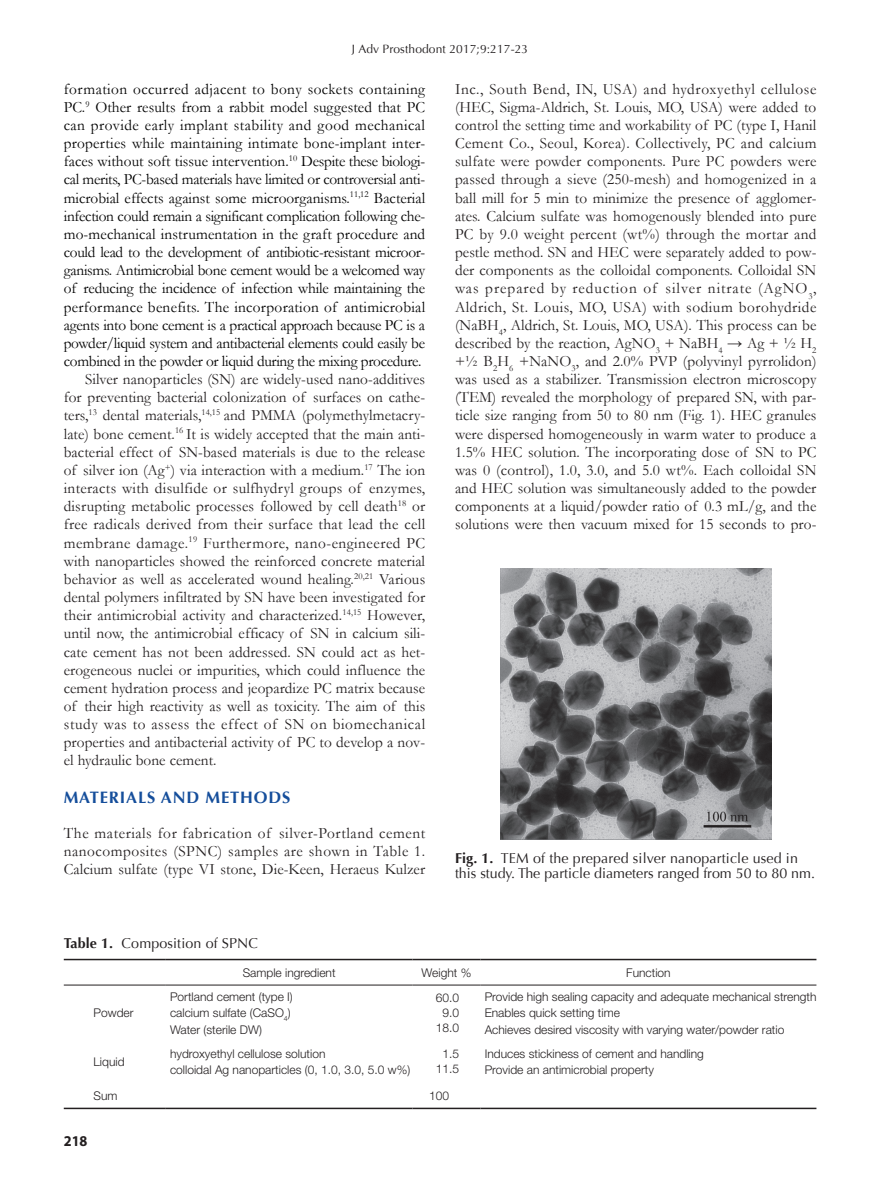
<style>
.page{position:relative;width:893px;height:1191px;background:#fff}
.page>*{position:absolute;margin:0;border:0;box-sizing:border-box;transform-origin:0 0}
.t1{font:700 16.5px "Optima";color:#154e9b}
.t2{font:15.75px/18.1px "Garamond";letter-spacing:.005em;color:#231f20;text-align:justify}
.t3{font:15.75px/18.1px "Garamond";letter-spacing:-.02em;color:#030303;text-align:justify}
.t4{font:700 15px "Myriad Pro";color:#231f20;scale:.95 1}
.t5{font:14.25px/15.8px "Optima";letter-spacing:.01em;color:#231f20}
.t6{font:300 12px/16.5px "Helvetica Neue LT Pro";color:#231f20}
.t7{font:12px "Optima";letter-spacing:.01em;color:#231f20}
.s1{font-weight:700}
</style>
<div class="page">
<img style="left:500px;top:568px;width:271px;height:271px">
<hr style="left:64px;top:958px;width:102px;height:2px;background:#231f20">
<hr style="left:166px;top:958px;width:246px;height:2px;background:#231f20">
<hr style="left:412px;top:958px;width:68px;height:2px;background:#231f20">
<hr style="left:480px;top:958px;width:336px;height:2px;background:#231f20">
<hr style="left:64px;top:1107px;width:102px;height:2px;background:#231f20">
<hr style="left:166px;top:1107px;width:246px;height:2px;background:#231f20">
<hr style="left:412px;top:1107px;width:68px;height:2px;background:#231f20">
<hr style="left:480px;top:1107px;width:336px;height:2px;background:#231f20">
<hr style="left:64px;top:984px;width:102px;height:1px;background:#231f20">
<hr style="left:166px;top:984px;width:246px;height:1px;background:#231f20">
<hr style="left:412px;top:984px;width:68px;height:1px;background:#231f20">
<hr style="left:480px;top:984px;width:336px;height:1px;background:#231f20">
<p class="t7" style="left:352px;top:42px;width:178px">J Adv Prosthodont 2017;9:217-23</p>
<p class="t3" style="left:64px;top:79px;width:363px">formation occurred adjacent to bony sockets containing PC.<sup>9</sup> Other results from a rabbit model suggested that PC can provide early implant stability and good mechanical properties while maintaining intimate bone-implant inter&shy;faces without soft tissue intervention.<sup>10</sup> Despite these biologi&shy;cal merits, PC-based materials have limited or controversial anti&shy;microbial effects against some microorganisms.<sup>11,12</sup> Bacterial infection could remain a significant complication following che&shy;mo-mechanical instrumentation in the graft procedure and could lead to the development of antibiotic-resistant microor&shy;ganisms. Antimicrobial bone cement would be a welcomed way of reducing the incidence of infection while maintaining the performance benefits. The incorporation of antimicrobial agents into bone cement is a practical approach because PC is a powder/liquid system and antibacterial elements could easily be combined in the powder or liquid during the mixing procedure.</p>
<p class="t2" style="left:64px;top:370px;width:363px;text-indent:21px">Silver nanoparticles (SN) are widely-used nano-additives for preventing bacterial colonization of surfaces on cathe&shy;ters,<sup>13</sup> dental materials,<sup>14,15</sup> and PMMA (polymethylmetacry&shy;late) bone cement.<sup>16</sup> It is widely accepted that the main anti&shy;bacterial effect of SN-based materials is due to the release of silver ion (Ag<sup>+</sup>) via interaction with a medium.<sup>17</sup> The ion interacts with disulfide or sulfhydryl groups of enzymes, disrupting metabolic processes followed by cell death<sup>18</sup> or free radicals derived from their surface that lead the cell membrane damage.<sup>19</sup> Furthermore, nano-engineered PC with nanoparticles showed the reinforced concrete material behavior as well as accelerated wound healing.<sup>20,21</sup> Various dental polymers infiltrated by SN have been investigated for their antimicrobial activity and characterized.<sup>14,15</sup> However, until now, the antimicrobial efficacy of SN in calcium sili&shy;cate cement has not been addressed. SN could act as het&shy;erogeneous nuclei or impurities, which could influence the cement hydration process and jeopardize PC matrix because of their high reactivity as well as toxicity. The aim of this study was to assess the effect of SN on biomechanical properties and antibacterial activity of PC to develop a nov&shy;el hydraulic bone cement.</p>
<p class="t1" style="left:64px;top:787px;width:26px">MATERIALS</p>
<p class="t1" style="left:161px;top:787px;width:14px">AND</p>
<p class="t1" style="left:206px;top:787px;width:13px">METHODS</p>
<p class="t2" style="left:64px;top:823px;width:363px">The materials for fabrication of silver-Portland cement nanocomposites (SPNC) samples are shown in Table 1.<br>Calcium sulfate (type VI stone, Die-Keen, Heraeus Kulzer</p>
<p class="t2" style="left:455px;top:79px;width:363px">Inc., South Bend, IN, USA) and hydroxyethyl cellulose (HEC, Sigma-Aldrich, St. Louis, MO, USA) were added to control the setting time and workability of PC (type I, Hanil Cement Co., Seoul, Korea). Collectively, PC and calcium sulfate were powder components. Pure PC powders were passed through a sieve (250-mesh) and homogenized in a ball mill for 5 min to minimize the presence of agglomer&shy;ates. Calcium sulfate was homogenously blended into pure PC by 9.0 weight percent (wt%) through the mortar and pestle method. SN and HEC were separately added to pow&shy;der components as the colloidal components. Colloidal SN was prepared by reduction of silver nitrate (AgNO<sub>3</sub>, Aldrich, St. Louis, MO, USA) with sodium borohydride (NaBH<sub>4</sub>, Aldrich, St. Louis, MO, USA). This process can be described by the reaction, AgNO<sub>3</sub> + NaBH<sub>4</sub> → Ag + ½ H<sub>2 </sub>+½ B<sub>2</sub>H<sub>6</sub> +NaNO<sub>3</sub>, and 2.0% PVP (polyvinyl pyrrolidon) was used as a stabilizer. Transmission electron microscopy (TEM) revealed the morphology of prepared SN, with par&shy;ticle size ranging from 50 to 80 nm (Fig. 1). HEC granules were dispersed homogeneously in warm water to produce a 1.5% HEC solution. The incorporating dose of SN to PC was 0 (control), 1.0, 3.0, and 5.0 wt%. Each colloidal SN and HEC solution was simultaneously added to the powder components at a liquid/powder ratio of 0.3 mL/g, and the solutions were then vacuum mixed for 15 seconds to pro-</p>
<p class="t5" style="left:455px;top:850px;width:361px"><span class="s1">FIG. 1.</span> TEM of the prepared silver nanoparticle used in this study. The particle diameters ranged from 50 to 80 nm.</p>
<p class="t5" style="left:64px;top:935px;width:196px"><span class="s1">TABLE 1.</span> Composition of SPNC</p>
<p class="t6" style="left:243px;top:964px;width:94px">Sample ingredient</p>
<p class="t6" style="left:422px;top:964px;width:51px">Weight %</p>
<p class="t6" style="left:626px;top:964px;width:46px">Function</p>
<p class="t6" style="left:94px;top:1004px;width:42px">Powder</p>
<p class="t6" style="left:170px;top:987px;width:124px">Portland cement (type I) calcium sulfate (CaSO<sub>4</sub>)<br>Water (sterile DW)</p>
<p class="t6" style="left:436px;top:990px;width:25px;line-height:15px;text-align:center">60.0<br>9.0<br>18.0</p>
<p class="t6" style="left:485px;top:987px;width:333px">Provide high sealing capacity and adequate mechanical strength<br>Enables quick setting time<br>Achieves desired viscosity with varying water/powder ratio</p>
<p class="t6" style="left:94px;top:1053px;width:33px">Liquid</p>
<p class="t6" style="left:170px;top:1045px;width:242px">hydroxyethyl cellulose solution<br>colloidal Ag nanoparticles (0, 1.0, 3.0, 5.0 w%)</p>
<p class="t6" style="left:436px;top:1046px;width:25px;line-height:15px;text-align:center">1.5<br>11.5</p>
<p class="t6" style="left:485px;top:1045px;width:221px">Induces stickiness of cement and handling<br>Provide an antimicrobial property</p>
<p class="t6" style="left:94px;top:1086px;width:25px">Sum</p>
<p class="t6" style="left:429px;top:1086px;width:22px">100</p>
<p class="t4" style="left:64px;top:1131px;width:26px">218</p>
</div>
